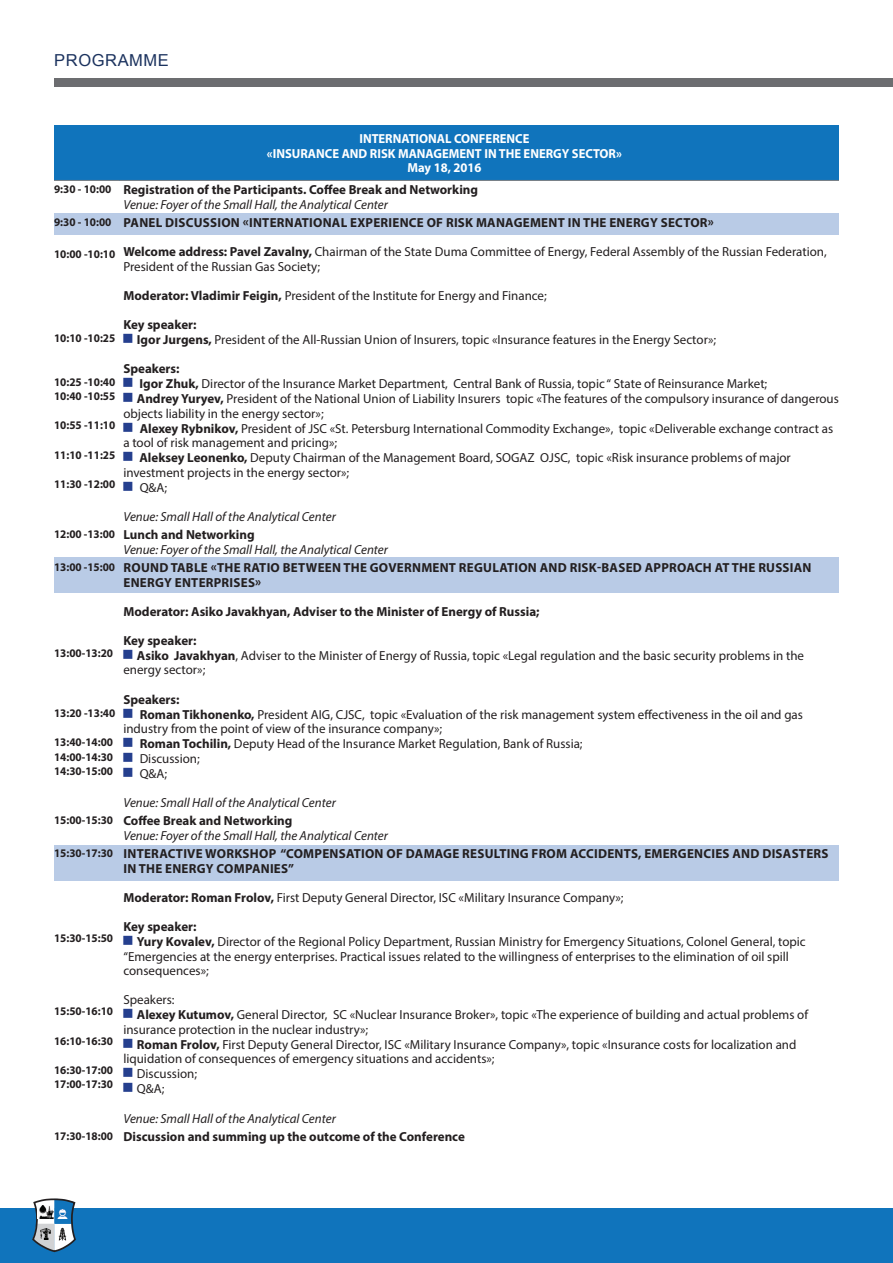
<style>
.page{position:relative;width:893px;height:1263px;background:#fff}
.page>*{position:absolute;margin:0;border:0;box-sizing:border-box;transform-origin:0 0}
.t1{font:16.5px "Arial";letter-spacing:.035em;color:#1b325e}
.инфо_текст{font:13.05px/14.5px "Myriad Pro";color:#231f20}
.инфо_текст-2{font:700 13.05px/14.5px "Myriad Pro";letter-spacing:.015em;color:#231f20}
.инфо_текст-3{font:italic 13.05px/14.5px "Myriad Pro";color:#231f20}
.инфо_текст-4{font:700 13.05px "Myriad Pro";color:#fff;scale:.96 1}
.инфо_текст-5{font:700 11.7px "Myriad Pro";color:#231f20;scale:.96 1}
.s1{font-weight:700}
.s2{font-weight:700;font-style:normal}
</style>
<div class="page">
<div style="left:54px;top:845px;width:785px;height:35px;background:#b9cbe6"></div>
<div style="left:54px;top:558px;width:785px;height:35px;background:#b9cbe6"></div>
<div style="left:54px;top:213px;width:785px;height:22px;background:#b9cbe6"></div>
<div style="left:54px;top:78px;width:839px;height:9px;background:#6c6d70"></div>
<div style="left:54px;top:125px;width:785px;height:55px;background:#1074bc"></div>
<hr style="left:54px;top:180px;width:65px;height:1px;background:#808285">
<hr style="left:119px;top:180px;width:720px;height:1px;background:#808285">
<div style="left:0;top:1209px;width:893px;height:54px;background:#1074bc"></div>
<svg style="left:32px;top:1198px;width:44px;height:54px"></svg>
<p class="t1" style="left:54px;top:49px;width:116px">PROGRAMME</p>
<p class="инфо_текст-4" style="left:359px;top:130px;width:179px">INTERNATIONAL CONFERENCE</p>
<p class="инфо_текст-4" style="left:267px;top:145px;width:371px">«INSURANCE AND RISK MANAGEMENT IN THE ENERGY SECTOR»</p>
<p class="инфо_текст-4" style="left:407px;top:159px;width:79px">May 18, 2016</p>
<p class="инфо_текст-5" style="left:54px;top:182px;width:61px">9:30 - 10:00</p>
<p class="инфо_текст-2" style="left:123px;top:182px;width:356px">Registration of the Participants. Coffee Break and Networking</p>
<p class="инфо_текст-3" style="left:123px;top:197px;width:266px">Venue: Foyer of the Small Hall, the Analytical Center</p>
<p class="инфо_текст-5" style="left:54px;top:214px;width:61px">9:30 - 10:00</p>
<p class="инфо_текст-2" style="left:124px;top:215px;width:592px">PANEL DISCUSSION «INTERNATIONAL EXPERIENCE OF RISK MANAGEMENT IN THE ENERGY SECTOR»</p>
<p class="инфо_текст" style="left:123px;top:244px;width:705px"><span class="s1">Welcome address: Pavel Zavalny,</span> Chairman of the State Duma Committee of Energy, Federal Assembly of the Russian Federation,<br>President of the Russian Gas Society;</p>
<p class="инфо_текст" style="left:123px;top:288px;width:425px"><span class="s1">Moderator: Vladimir Feigin,</span> President of the Institute for Energy and Finance;</p>
<p class="инфо_текст-2" style="left:123px;top:317px;width:75px">Key speaker:</p>
<p class="инфо_текст" style="left:137px;top:332px;width:581px"><span class="s1">Igor Jurgens,</span> President of the All-Russian Union of Insurers, topic «Insurance features in the Energy Sector»;</p>
<p class="инфо_текст-2" style="left:123px;top:361px;width:58px">Speakers:</p>
<p class="инфо_текст" style="left:140px;top:376px;width:629px"><span class="s1">Igor Zhuk,</span> Director of the Insurance Market Department, Central Bank of Russia, topic “ State of Reinsurance Market;</p>
<p class="инфо_текст" style="left:123px;top:391px;width:717px;text-indent:14px"><span class="s1">Andrey Yuryev,</span> President of the National Union of Liability Insurers topic «The features of the compulsory insurance of dangerous objects liability in the energy sector»;</p>
<p class="инфо_текст" style="left:123px;top:421px;width:711px;text-indent:16px"><span class="s1">Alexey Rybnikov,</span> President of JSC «St. Petersburg International Commodity Exchange», topic «Deliverable exchange contract as a tool of risk management and pricing»;</p>
<p class="инфо_текст" style="left:123px;top:451px;width:669px;text-indent:16px"><span class="s1">Aleksey Leonenko,</span> Deputy Chairman of the Management Board, SOGAZ OJSC, topic «Risk insurance problems of major investment projects in the energy sector»;</p>
<p class="инфо_текст" style="left:140px;top:480px;width:29px">Q&amp;A;</p>
<p class="инфо_текст-3" style="left:123px;top:509px;width:214px">Venue: Small Hall of the Analytical Center</p>
<p class="инфо_текст-5" style="left:54px;top:527px;width:65px">12:00 -13:00</p>
<p class="инфо_текст-2" style="left:123px;top:527px;width:133px">Lunch and Networking</p>
<p class="инфо_текст-3" style="left:123px;top:542px;width:266px">Venue: Foyer of the Small Hall, the Analytical Center</p>
<p class="инфо_текст-5" style="left:54px;top:559px;width:65px">13:00 -15:00</p>
<p class="инфо_текст-2" style="left:124px;top:560px;width:689px">ROUND TABLE «THE RATIO BETWEEN THE GOVERNMENT REGULATION AND RISK-BASED APPROACH AT THE RUSSIAN<br>ENERGY ENTERPRISES»</p>
<p class="инфо_текст-2" style="left:123px;top:603px;width:418px">Moderator: Asiko Javakhyan, Adviser to the Minister of Energy of Russia;</p>
<p class="инфо_текст-2" style="left:123px;top:633px;width:75px">Key speaker:</p>
<p class="инфо_текст" style="left:123px;top:648px;width:682px;text-indent:14px"><span class="s1">Asiko Javakhyan</span>, Adviser to the Minister of Energy of Russia, topic «Legal regulation and the basic security problems in the energy sector»;</p>
<p class="инфо_текст-2" style="left:123px;top:691px;width:58px">Speakers:</p>
<p class="инфо_текст" style="left:123px;top:707px;width:681px;text-indent:16px"><span class="s1">Roman Tikhonenko,</span> President AIG, CJSC, topic «Evaluation of the risk management system effectiveness in the oil and gas industry from the point of view of the insurance company»;</p>
<p class="инфо_текст" style="left:140px;top:736px;width:444px"><span class="s1">Roman Tochilin,</span> Deputy Head of the Insurance Market Regulation, Bank of Russia;</p>
<p class="инфо_текст" style="left:140px;top:751px;width:62px">Discussion;</p>
<p class="инфо_текст" style="left:140px;top:766px;width:29px">Q&amp;A;</p>
<p class="инфо_текст-3" style="left:123px;top:795px;width:214px">Venue: Small Hall of the Analytical Center</p>
<p class="инфо_текст-5" style="left:54px;top:813px;width:63px">15:00-15:30</p>
<p class="инфо_текст-3" style="left:123px;top:813px;width:266px"><span class="s2">Coffee Break and Networking<br></span>Venue: Foyer of the Small Hall, the Analytical Center</p>
<p class="инфо_текст-5" style="left:54px;top:845px;width:63px">15:30-17:30</p>
<p class="инфо_текст-2" style="left:124px;top:846px;width:706px">INTERACTIVE WORKSHOP “COMPENSATION OF DAMAGE RESULTING FROM ACCIDENTS, EMERGENCIES AND DISASTERS<br>IN THE ENERGY COMPANIES”</p>
<p class="инфо_текст" style="left:123px;top:890px;width:502px"><span class="s1">Moderator: Roman Frolov,</span> First Deputy General Director, ISC «Military Insurance Company»;</p>
<p class="инфо_текст-2" style="left:123px;top:919px;width:75px">Key speaker:</p>
<p class="инфо_текст" style="left:123px;top:934px;width:684px;text-indent:14px"><span class="s1">Yury Kovalev,</span> Director of the Regional Policy Department, Russian Ministry for Emergency Situations, Colonel General, topic “Emergencies at the energy enterprises. Practical issues related to the willingness of enterprises to the elimination of oil spill consequences»;</p>
<p class="инфо_текст" style="left:123px;top:992px;width:53px">Speakers:</p>
<p class="инфо_текст" style="left:123px;top:1007px;width:686px;text-indent:14px"><span class="s1">Alexey Kutumov,</span> General Director, SC «Nuclear Insurance Broker», topic «The experience of building and actual problems of insurance protection in the nuclear industry»;</p>
<p class="инфо_текст" style="left:123px;top:1037px;width:674px;text-indent:14px"><span class="s1">Roman Frolov,</span> First Deputy General Director, ISC «Military Insurance Company», topic «Insurance costs for localization and liquidation of consequences of emergency situations and accidents»;</p>
<p class="инфо_текст" style="left:137px;top:1066px;width:62px">Discussion;</p>
<p class="инфо_текст" style="left:137px;top:1081px;width:29px">Q&amp;A;</p>
<p class="инфо_текст-3" style="left:123px;top:1111px;width:214px">Venue: Small Hall of the Analytical Center</p>
<p class="инфо_текст-5" style="left:54px;top:1128px;width:63px">17:30-18:00</p>
<p class="инфо_текст-2" style="left:123px;top:1128px;width:343px">Discussion and summing up the outcome of the Conference</p>
<p class="инфо_текст-5" style="left:54px;top:246px;width:65px">10:00 -10:10</p>
<p class="инфо_текст-5" style="left:54px;top:331px;width:65px">10:10 -10:25</p>
<p class="инфо_текст-5" style="left:54px;top:374px;width:65px">10:25 -10:40</p>
<p class="инфо_текст-5" style="left:54px;top:389px;width:65px">10:40 -10:55</p>
<p class="инфо_текст-5" style="left:54px;top:418px;width:65px">10:55 -11:10</p>
<p class="инфо_текст-5" style="left:54px;top:447px;width:65px">11:10 -11:25</p>
<p class="инфо_текст-5" style="left:54px;top:476px;width:65px">11:30 -12:00</p>
<p class="инфо_текст-5" style="left:54px;top:646px;width:63px">13:00-13:20</p>
<p class="инфо_текст-5" style="left:54px;top:705px;width:65px">13:20 -13:40</p>
<p class="инфо_текст-5" style="left:54px;top:734px;width:63px">13:40-14:00</p>
<p class="инфо_текст-5" style="left:54px;top:749px;width:63px">14:00-14:30</p>
<p class="инфо_текст-5" style="left:54px;top:763px;width:63px">14:30-15:00</p>
<p class="инфо_текст-5" style="left:54px;top:930px;width:63px">15:30-15:50</p>
<p class="инфо_текст-5" style="left:54px;top:1004px;width:63px">15:50-16:10</p>
<p class="инфо_текст-5" style="left:54px;top:1033px;width:63px">16:10-16:30</p>
<p class="инфо_текст-5" style="left:54px;top:1062px;width:63px">16:30-17:00</p>
<p class="инфо_текст-5" style="left:54px;top:1077px;width:63px">17:00-17:30</p>
</div>
